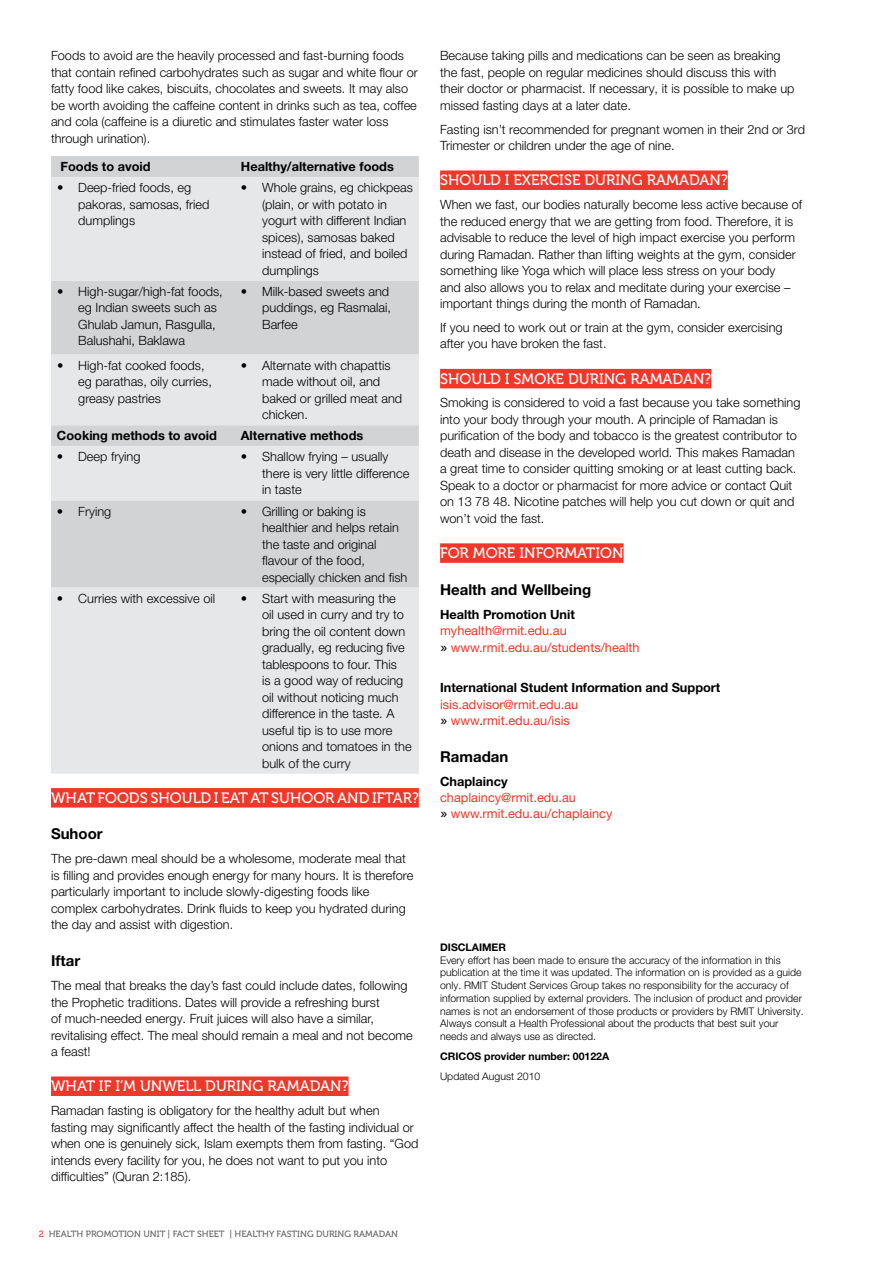
<style>
.page{position:relative;width:893px;height:1263px;background:#fff}
.page>*{position:absolute;margin:0;border:0;box-sizing:border-box;transform-origin:0 0}
.t1{font:15px "Museo 500";color:#fff}
.t2{font:700 15px "Helvetica Neue LT Pro";color:#000}
.t3{font:300 12.75px/16.5px "Helvetica Neue LT Pro";color:#000}
.t4{font:12.75px/16.5px "Helvetica Neue LT Pro";color:#ef3829}
.t5{font:700 12.75px "Helvetica Neue LT Pro";color:#000}
.t6{font:300 10.5px/12.8px "Helvetica Neue LT Pro";color:#000}
.t7{font:700 10.5px "Helvetica Neue LT Pro";color:#000}
.t8{font:9px "Museo 500";color:#636466}
.s1{color:#ef3829}
.s2{font-family:"Museo 500";color:#000}
</style>
<div class="page">
<div style="left:51px;top:788px;width:368px;height:19px;background:#ef3829"></div>
<div style="left:51px;top:1076px;width:298px;height:20px;background:#ef3829"></div>
<div style="left:51px;top:156px;width:368px;height:21px;background:#d1d3d4"></div>
<svg style="left:51px;top:177px;width:368px;height:597px;background:#dfe0e1"></svg>
<div style="left:440px;top:170px;width:288px;height:20px;background:#ef3829"></div>
<div style="left:440px;top:369px;width:271px;height:19px;background:#ef3829"></div>
<div style="left:440px;top:543px;width:184px;height:20px;background:#ef3829"></div>
<p class="t3" style="left:51px;top:47px;width:368px">Foods to avoid are the heavily processed and fast-burning foods that contain refined carbohydrates such as sugar and white flour or fatty food like cakes, biscuits, chocolates and sweets. It may also be worth avoiding the caffeine content in drinks such as tea, coffee and cola (caffeine is a diuretic and stimulates faster water loss through urination).</p>
<p class="t5" style="left:61px;top:159px;width:91px">Foods to avoid</p>
<p class="t5" style="left:241px;top:159px;width:154px">Healthy/alternative foods</p>
<p class="t3" style="left:78px;top:179px;width:133px;text-indent:-21px">• Deep-fried foods, eg pakoras, samosas, fried dumplings</p>
<p class="t3" style="left:262px;top:179px;width:152px;text-indent:-21px">• Whole grains, eg chickpeas (plain, or with potato in yogurt with different Indian spices), samosas baked instead of fried, and boiled dumplings</p>
<p class="t3" style="left:78px;top:283px;width:146px;text-indent:-21px">• High-sugar/high-fat foods, eg Indian sweets such as<br>Ghulab Jamun, Rasgulla,<br>Balushahi, Baklawa</p>
<p class="t3" style="left:262px;top:283px;width:130px;text-indent:-21px">• Milk-based sweets and puddings, eg Rasmalai,<br>Barfee</p>
<p class="t3" style="left:78px;top:357px;width:135px;text-indent:-21px">• High-fat cooked foods, eg parathas, oily curries, greasy pastries</p>
<p class="t3" style="left:262px;top:357px;width:142px;text-indent:-21px">• Alternate with chapattis made without oil, and baked or grilled meat and chicken.</p>
<p class="t5" style="left:57px;top:428px;width:162px">Cooking methods to avoid</p>
<p class="t5" style="left:241px;top:428px;width:124px">Alternative methods</p>
<p class="t3" style="left:57px;top:448px;width:85px">• Deep frying</p>
<p class="t3" style="left:262px;top:448px;width:149px;text-indent:-21px">• Shallow frying – usually there is very little difference in taste</p>
<p class="t3" style="left:57px;top:502px;width:56px">• Frying</p>
<p class="t3" style="left:262px;top:502px;width:147px;text-indent:-21px">• Grilling or baking is healthier and helps retain the taste and original flavour of the food, especially chicken and fish</p>
<p class="t3" style="left:57px;top:589px;width:160px">• Curries with excessive oil</p>
<p class="t3" style="left:262px;top:589px;width:151px;text-indent:-21px">• Start with measuring the<br>oil used in curry and try to bring the oil content down gradually, eg reducing five tablespoons to four. This<br>is a good way of reducing oil without noticing much difference in the taste. A useful tip is to use more onions and tomatoes in the bulk of the curry</p>
<p class="t1" style="left:51px;top:789px;width:369px">WHAT FOODS SHOULD I EAT AT SUHOOR AND IFTAR?</p>
<p class="t2" style="left:51px;top:825px;width:53px">Suhoor</p>
<p class="t3" style="left:51px;top:850px;width:364px">The pre-dawn meal should be a wholesome, moderate meal that is filling and provides enough energy for many hours. It is therefore particularly important to include slowly-digesting foods like complex carbohydrates. Drink fluids to keep you hydrated during the day and assist with digestion.</p>
<p class="t2" style="left:51px;top:951px;width:31px">Iftar</p>
<p class="t3" style="left:51px;top:977px;width:363px">The meal that breaks the day’s fast could include dates, following the Prophetic traditions. Dates will provide a refreshing burst<br>of much-needed energy. Fruit juices will also have a similar, revitalising effect. The meal should remain a meal and not become a feast!</p>
<p class="t1" style="left:51px;top:1078px;width:299px">WHAT IF I’M UNWELL DURING RAMADAN?</p>
<p class="t3" style="left:51px;top:1102px;width:369px">Ramadan fasting is obligatory for the healthy adult but when fasting may significantly affect the health of the fasting individual or when one is genuinely sick, Islam exempts them from fasting. “God intends every facility for you, he does not want to put you into difficulties” (Quran 2:185).</p>
<p class="t8" style="left:39px;top:1229px;width:361px"><span class="s1">2</span> HEALTH PROMOTION UNIT | FACT SHEET | HEALTHY FASTING DURING RAMADAN</p>
<p class="t3" style="left:440px;top:47px;width:356px">Because taking pills and medications can be seen as breaking the fast, people on regular medicines should discuss this with their doctor or pharmacist. If necessary, it is possible to make up missed fasting days at a later date.</p>
<p class="t3" style="left:440px;top:121px;width:366px">Fasting isn’t recommended for pregnant women in their 2nd or 3rd<br>Trimester or children under the age of nine.</p>
<p class="t1" style="left:440px;top:172px;width:289px">SHOULD I EXERCISE DURING RAMADAN?</p>
<p class="t3" style="left:440px;top:196px;width:364px">When we fast, our bodies naturally become less active because of the reduced energy that we are getting from food. Therefore, it is advisable to reduce the level of high impact exercise you perform during Ramadan. Rather than lifting weights at the gym, consider something like Yoga which will place less stress on your body<br>and also allows you to relax and meditate during your exercise – important things during the month of Ramadan.</p>
<p class="t3" style="left:440px;top:319px;width:344px">If you need to work out or train at the gym, consider exercising after you have broken the fast.</p>
<p class="t1" style="left:440px;top:370px;width:273px">SHOULD I SMOKE DURING RAMADAN?</p>
<p class="t3" style="left:440px;top:394px;width:362px">Smoking is considered to void a fast because you take something into your body through your mouth. A principle of Ramadan is purification of the body and tobacco is the greatest contributor to death and disease in the developed world. This makes Ramadan a great time to consider quitting smoking or at least cutting back.<br>Speak to a doctor or pharmacist for more advice or contact Quit on 13 78 48. Nicotine patches will help you cut down or quit and won’t void the fast.</p>
<p class="t1" style="left:440px;top:545px;width:185px">FOR MORE INFORMATION</p>
<p class="t2" style="left:440px;top:580px;width:153px">Health and Wellbeing</p>
<p class="t5" style="left:440px;top:606px;width:136px">Health Promotion Unit</p>
<p class="t4" style="left:440px;top:622px;width:201px">myhealth@rmit.edu.au<br><span class="s2">»</span> www.rmit.edu.au/students/health</p>
<p class="t5" style="left:440px;top:680px;width:282px">International Student Information and Support</p>
<p class="t4" style="left:440px;top:696px;width:140px">isis.advisor@rmit.edu.au <span class="s2">»</span> www<span class="s2">.</span>rmit.edu.au/isis</p>
<p class="t2" style="left:440px;top:747px;width:70px">Ramadan</p>
<p class="t5" style="left:440px;top:773px;width:69px">Chaplaincy</p>
<p class="t4" style="left:440px;top:790px;width:174px;line-height:15.3px">chaplaincy@rmit.edu.au<br><span class="s2">»</span> www.rmit.edu.au/chaplaincy</p>
<p class="t7" style="left:440px;top:940px;width:67px">DISCLAIMER</p>
<p class="t6" style="left:440px;top:953px;width:365px">Every effort has been made to ensure the accuracy of the information in this publication at the time it was updated. The information on is provided as a guide only. RMIT Student Services Group takes no responsibility for the accuracy of information supplied by external providers. The inclusion of product and provider names is not an endorsement of those products or providers by RMIT University.<br>Always consult a Health Professional about the products that best suit your needs and always use as directed.</p>
<p class="t7" style="left:440px;top:1050px;width:171px">CRICOS provider number: 00122A</p>
<p class="t6" style="left:440px;top:1070px;width:102px">Updated August 2010</p>
</div>
